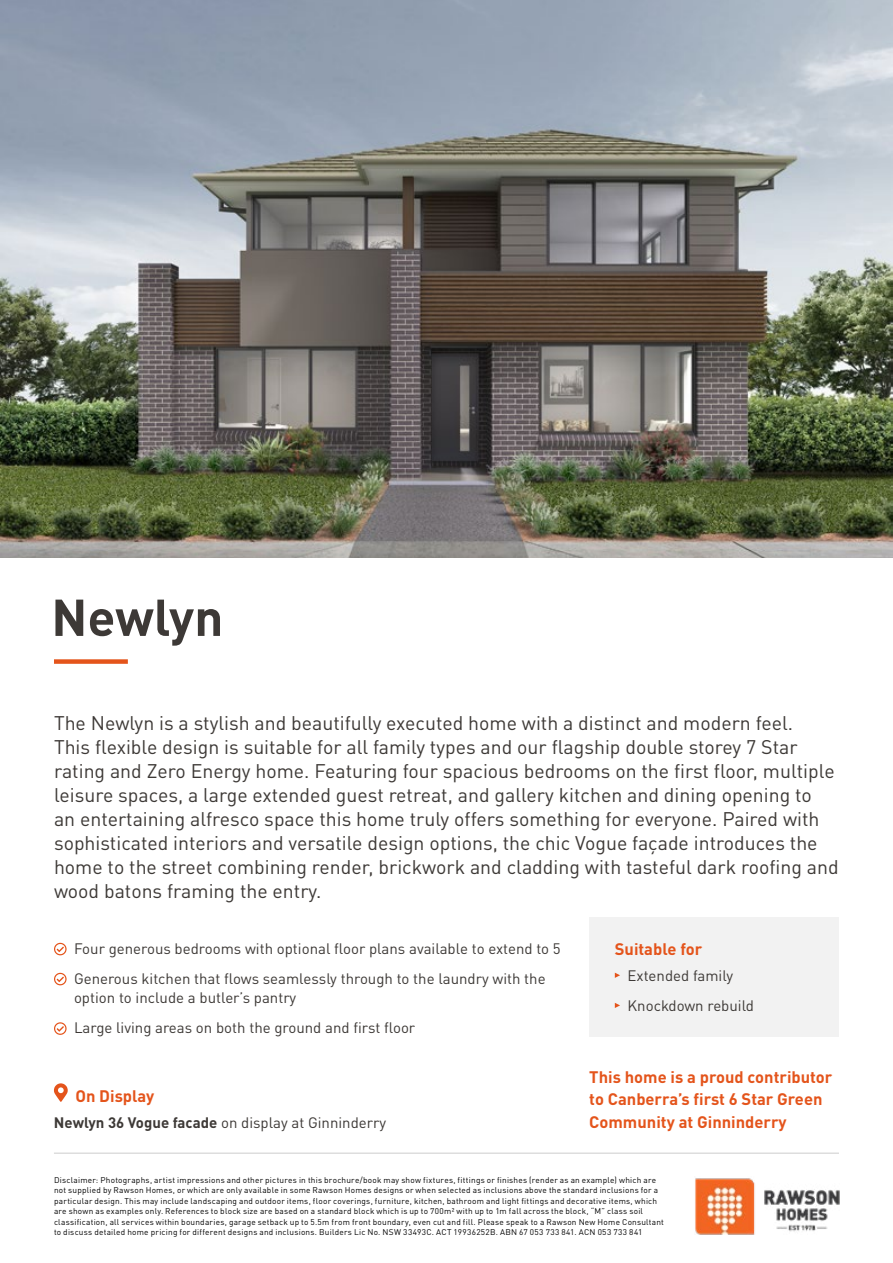
<style>
.page{position:relative;width:893px;height:1263px;background:#fff}
.page>*{position:absolute;margin:0;border:0;box-sizing:border-box;transform-origin:0 0}
.t1{font:700 51px "DINOT";color:#3d3936}
.t2{font:19.5px/24px "DINOT";color:#3d3936}
.t3{font:700 16.5px/22.5px "DINOT";color:#e4541b}
.t4{font:15px/30px "DINOT";color:#3d3936}
.t5{font:8.25px/10.5px "DINOT";letter-spacing:.03em;color:#000}
.s1{font-weight:700}
</style>
<div class="page">
<img style="left:0;top:0;width:893px;height:557px">
<svg style="left:54px;top:943px;width:13px;height:12px"></svg>
<svg style="left:54px;top:973px;width:13px;height:12px"></svg>
<svg style="left:54px;top:1022px;width:13px;height:13px"></svg>
<div style="left:54px;top:659px;width:74px;height:5px;background:#e4541b"></div>
<hr style="left:54px;top:1153px;width:785px;height:1px;background:#ccc">
<div style="left:589px;top:917px;width:250px;height:119px;background:#f2f2f2"></div>
<svg style="left:615px;top:973px;width:5px;height:5px"></svg>
<svg style="left:615px;top:1003px;width:5px;height:5px"></svg>
<svg style="left:54px;top:1083px;width:14px;height:19px"></svg>
<img style="left:695px;top:1178px;width:144px;height:57px">
<h1 class="t1" style="left:51px;top:584px;width:174px">Newlyn</h1>
<p class="t2" style="left:54px;top:710px;width:786px">The Newlyn is a stylish and beautifully executed home with a distinct and modern feel.<br>This flexible design is suitable for all family types and our flagship double storey 7 Star rating and Zero Energy home. Featuring four spacious bedrooms on the first floor, multiple leisure spaces, a large extended guest retreat, and gallery kitchen and dining opening to<br>an entertaining alfresco space this home truly offers something for everyone. Paired with sophisticated interiors and versatile design options, the chic Vogue façade introduces the home to the street combining render, brickwork and cladding with tasteful dark roofing and wood batons framing the entry.</p>
<h3 class="t4" style="left:74px;top:933px;width:488px">Four generous bedrooms with optional floor plans available to extend to 5<br>Generous kitchen that flows seamlessly through to the laundry with the</h3>
<h3 class="t4" style="left:74px;top:983px;width:343px">option to include a butler’s pantry<br>Large living areas on both the ground and first floor</h3>
<h3 class="t3" style="left:75px;top:1084px;width:81px">On Display</h3>
<h3 class="t4" style="left:54px;top:1107px;width:334px"><span class="s1">Newlyn 36 Vogue facade</span> on display at Ginninderry</h3>
<h3 class="t3" style="left:615px;top:937px;width:89px">Suitable for</h3>
<h3 class="t4" style="left:628px;top:960px;width:128px">Extended family<br>Knockdown rebuild</h3>
<h3 class="t3" style="left:589px;top:1065px;width:245px">This home is a proud contributor to Canberra’s first 6 Star Green<br>Community at Ginninderry</h3>
<p class="t5" style="left:54px;top:1174px;width:611px">Disclaimer: Photographs, artist impressions and other pictures in this brochure/book may show fixtures, fittings or finishes (render as an example) which are not supplied by Rawson Homes, or which are only available in some Rawson Homes designs or when selected as inclusions above the standard inclusions for a particular design. This may include landscaping and outdoor items, floor coverings, furniture, kitchen, bathroom and light fittings and decorative items, which are shown as examples only. References to block size are based on a standard block which is up to 700m² with up to 1m fall across the block, “M” class soil classification, all services within boundaries, garage setback up to 5.5m from front boundary, even cut and fill. Please speak to a Rawson New Home Consultant to discuss detailed home pricing for different designs and inclusions. Builders Lic No. NSW 33493C. ACT 19936252B. ABN 67 053 733 841. ACN 053 733 841</p>
</div>
